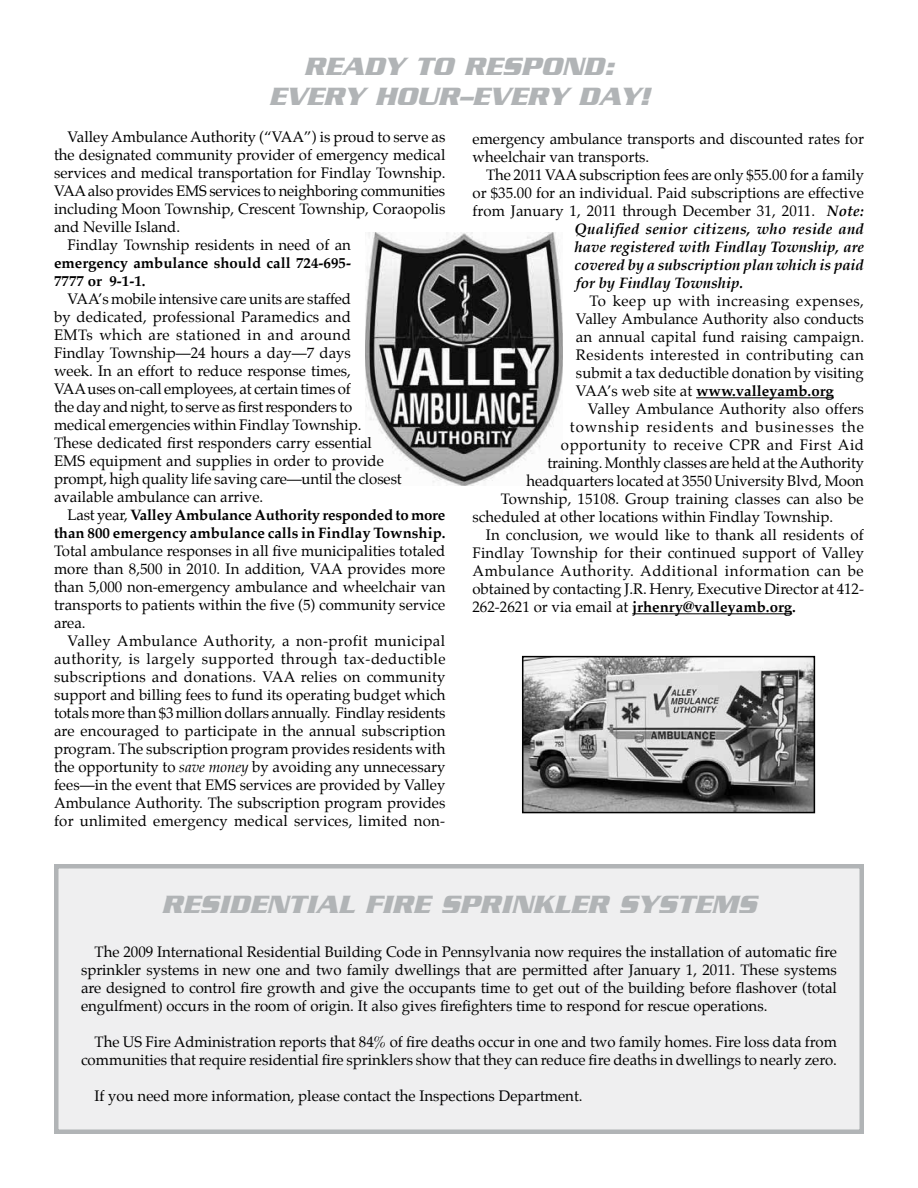
<style>
.page{position:relative;width:918px;height:1188px;background:#fff}
.page>*{position:absolute;margin:0;border:0;box-sizing:border-box;transform-origin:0 0}
.t1{font:italic 700 27px/30px "Serpentine";color:#b1b4b6}
.t2{font:15px/18px "Palatino";color:#000;text-align:justify}
.t3{font:700 15px/18px "Palatino";color:#000}
.t4{font:italic 700 15px "Palatino";color:#000}
.t5{font:15px "Palatino";letter-spacing:.04em;color:#000}
.t6{font:15px "Palatino";letter-spacing:.035em;color:#000}
.t7{font:15px "Palatino";letter-spacing:.06em;color:#000}
.s1{font-weight:400}
.s2{font-style:italic}
.s3{font-weight:700;font-style:italic}
.s4{font-weight:700}
</style>
<div class="page">
<img style="left:365px;top:232px;width:197px;height:254px">
<hr style="left:696px;top:397px;width:138px;height:1px;background:#000">
<hr style="left:632px;top:613px;width:160px;height:1px;background:#000">
<img style="left:525px;top:659px;width:287px;height:151px">
<div style="left:522px;top:656px;width:293px;height:157px;border:2px solid #000"></div>
<div style="left:54px;top:864px;width:810px;height:270px;background:#efeff0;border:4px solid #b1b4b6"></div>
<h1 class="t1" style="left:269px;top:51px;width:347px;text-indent:35px">READY TO RESPOND:<br>EVERY</h1>
<h1 class="t1" style="left:375px;top:81px;width:44px">HOUR</h1>
<h1 class="t1" style="left:459px;top:81px;width:52px">–EVERY</h1>
<h1 class="t1" style="left:578px;top:81px;width:73px">DAY!</h1>
<p class="t2" style="left:68px;top:128px;width:379px">Valley Ambulance Authority (“VAA”) is proud to serve as</p>
<p class="t2" style="left:54px;top:146px;width:393px">the designated community provider of emergency medical</p>
<p class="t2" style="left:54px;top:164px;width:393px">services and medical transportation for Findlay Township.</p>
<p class="t2" style="left:54px;top:182px;width:393px">VAA also provides EMS services to neighboring communities</p>
<p class="t2" style="left:54px;top:200px;width:393px">including Moon Township, Crescent Township, Coraopolis</p>
<p class="t2" style="left:54px;top:218px;width:128px">and Neville Island.</p>
<p class="t2" style="left:68px;top:236px;width:285px">Findlay Township residents in need of an</p>
<p class="t3" style="left:54px;top:254px;width:299px">emergency ambulance should call 724-695-<br>7777 or 9-1-1.</p>
<p class="t2" style="left:54px;top:290px;width:349px;text-align:left;text-indent:14px">VAA’s mobile intensive care units are staffed<br>by dedicated, professional Paramedics and<br>EMTs which are stationed in and around Findlay Township—24 hours a day—7 days<br>week. In an effort to reduce response times,<br>VAA uses on-call employees, at certain times of<br>the day and night, to serve as first responders to medical emergencies within Findlay Township.<br>These dedicated first responders carry essential EMS equipment and supplies in order to provide prompt, high quality life saving care—until the closest available ambulance can arrive.</p>
<p class="t3" style="left:54px;top:506px;width:393px;text-align:right"><span class="s1">Last year,</span> Valley Ambulance Authority responded to more than 800 emergency ambulance calls in Findlay Township.</p>
<p class="t2" style="left:54px;top:542px;width:393px">Total ambulance responses in all five municipalities totaled more than 8,500 in 2010. In addition, VAA provides more than 5,000 non-emergency ambulance and wheelchair van transports to patients within the five (5) community service area.</p>
<p class="t2" style="left:54px;top:632px;width:393px;text-indent:14px">Valley Ambulance Authority, a non-profit municipal authority, is largely supported through tax-deductible subscriptions and donations. VAA relies on community support and billing fees to fund its operating budget which totals more than $3 million dollars annually. Findlay residents are encouraged to participate in the annual subscription program. The subscription program provides residents with the opportunity to <span class="s2">save money</span> by avoiding any unnecessary fees—in the event that EMS services are provided by Valley Ambulance Authority. The subscription program provides for unlimited emergency medical services, limited non-</p>
<p class="t2" style="left:472px;top:130px;width:393px">emergency ambulance transports and discounted rates for wheelchair van transports.</p>
<p class="t2" style="left:486px;top:166px;width:380px">The 2011 VAA subscription fees are only $55.00 for a family</p>
<p class="t2" style="left:472px;top:184px;width:393px">or $35.00 for an individual. Paid subscriptions are effective</p>
<p class="t2" style="left:472px;top:202px;width:393px">from January 1, 2011 through December 31, 2011. <span class="s3">Note:</span></p>
<p class="t4" style="left:574px;top:217px;width:291px">Qualified senior citizens, who reside and</p>
<p class="t4" style="left:575px;top:235px;width:291px">have registered with Findlay Township, are</p>
<p class="t4" style="left:575px;top:253px;width:291px">covered by a subscription plan which is paid</p>
<p class="t4" style="left:576px;top:271px;width:169px">for by Findlay Township.</p>
<p class="t2" style="left:576px;top:292px;width:290px;text-indent:14px">To keep up with increasing expenses, Valley Ambulance Authority also conducts an annual capital fund raising campaign.<br>Residents interested in contributing can submit a tax deductible donation by visiting VAA’s web site at <span class="s4">www.valleyamb.org</span></p>
<p class="t2" style="left:588px;top:400px;width:277px">Valley Ambulance Authority also offers</p>
<p class="t7" style="left:570px;top:415px;width:296px">township residents and businesses the</p>
<p class="t6" style="left:561px;top:433px;width:305px">opportunity to receive CPR and First Aid</p>
<p class="t2" style="left:547px;top:454px;width:318px">training. Monthly classes are held at the Authority</p>
<p class="t2" style="left:526px;top:472px;width:339px">headquarters located at 3550 University Blvd, Moon</p>
<p class="t2" style="left:501px;top:490px;width:364px">Township, 15108. Group training classes can also be</p>
<p class="t2" style="left:472px;top:508px;width:362px">scheduled at other locations within Findlay Township.</p>
<p class="t2" style="left:486px;top:526px;width:379px">In conclusion, we would like to thank all residents of</p>
<p class="t2" style="left:472px;top:544px;width:393px">Findlay Township for their continued support of Valley</p>
<p class="t5" style="left:472px;top:559px;width:393px">Ambulance Authority. Additional information can be</p>
<p class="t2" style="left:472px;top:580px;width:393px">obtained by contacting J.R. Henry, Executive Director at 412-</p>
<p class="t3" style="left:472px;top:598px;width:325px"><span class="s1">262-2621 or via email at</span> jrhenry@valleyamb.org.</p>
<h1 class="t1" style="left:533px;top:889px;width:41px">KLER</h1>
<h1 class="t1" style="left:619px;top:889px;width:40px">SYSTEMS</h1>
<p class="t2" style="left:81px;top:942px;width:758px;text-indent:14px">The 2009 International Residential Building Code in Pennsylvania now requires the installation of automatic fire sprinkler systems in new one and two family dwellings that are permitted after January 1, 2011. These systems are designed to control fire growth and give the occupants time to get out of the building before flashover (total engulfment) occurs in the room of origin. It also gives firefighters time to respond for rescue operations.</p>
<p class="t2" style="left:81px;top:1032px;width:758px;text-align:right">The US Fire Administration reports that 84% of fire deaths occur in one and two family homes. Fire loss data from communities that require residential fire sprinklers show that they can reduce fire deaths in dwellings to nearly zero.</p>
<p class="t2" style="left:94px;top:1086px;width:490px">If you need more information, please contact the Inspections Department.</p>
<h1 class="t1" style="left:161px;top:889px;width:40px">RESIDENTIAL</h1>
<h1 class="t1" style="left:365px;top:889px;width:35px">FIRE</h1>
<h1 class="t1" style="left:440px;top:889px;width:39px">SPRIN</h1>
</div>
